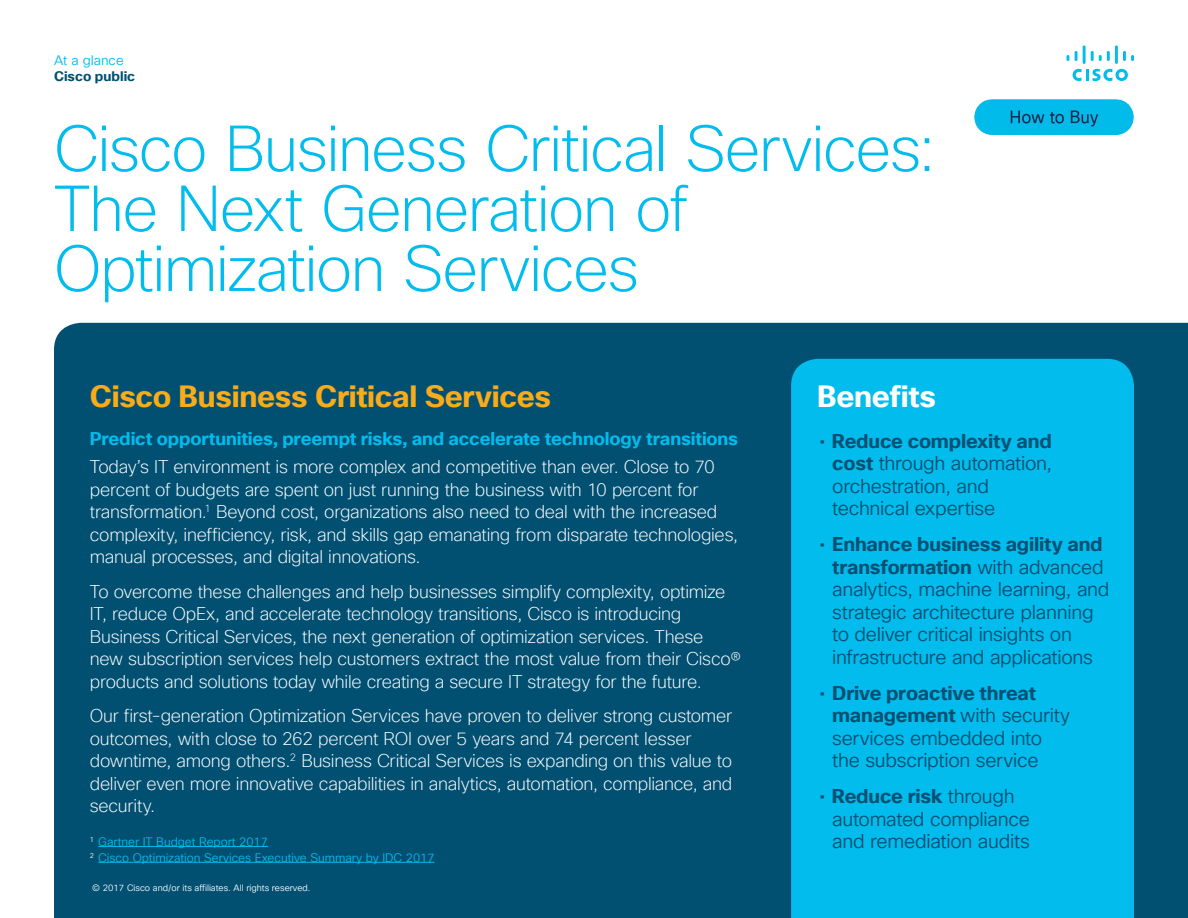
<style>
.page{position:relative;width:1188px;height:918px;background:#fff}
.page>*{position:absolute;margin:0;border:0;box-sizing:border-box;transform-origin:0 0}
.Title_Headline{font:200 63px/60px "Cisco Sans TT";letter-spacing:-.025em;color:#01bcec}
.Intro_Heading{font:700 30px "Cisco Sans TT";letter-spacing:-.01em;color:#faab1a}
.Sidebar_Heading_Whit{font:700 30px "Cisco Sans TT";letter-spacing:-.01em;color:#fff}
.t1{font:19.5px/22.5px "Cisco Sans TT Light";letter-spacing:-.015em;color:#005073}
.Intro{font:200 18px/22.5px "Cisco Sans TT";letter-spacing:-.015em;color:#fff}
.Subhead3_Blue{font:700 18px "Cisco Sans TT";letter-spacing:-.005em;color:#01bcec}
.t2{font:700 13.5px "Cisco Sans TT";color:#005073}
.t3{font:13.5px "Cisco Sans TT Light";color:#01bcec}
.t4{font:12px "Cisco Sans TT Light";color:#01bcec}
.Footer_white{font:9px "Cisco Sans TT Light";color:#fff}
.s1{font-family:"Cisco Sans TT"}
.s2{font-family:"Cisco Sans TT";font-weight:700}
</style>
<div class="page">
<svg style="left:1073px;top:69px;width:55px;height:12px"></svg>
<svg style="left:1067px;top:55px;width:2px;height:6px"></svg>
<svg style="left:1075px;top:51px;width:3px;height:10px"></svg>
<hr style="left:1083px;top:45px;width:3px;height:19px;background:#01bcec">
<svg style="left:1091px;top:51px;width:19px;height:10px"></svg>
<hr style="left:1115px;top:45px;width:3px;height:19px;background:#01bcec">
<svg style="left:1123px;top:51px;width:11px;height:10px"></svg>
<div style="left:54px;top:323px;width:1134px;height:595px;background:#015072"></div>
<div style="left:791px;top:359px;width:343px;height:559px;background:#01bcec"></div>
<hr style="left:98px;top:846px;width:170px;height:1px;background:#01bcec">
<hr style="left:98px;top:862px;width:337px;height:1px;background:#01bcec">
<img style="left:975px;top:99px;width:159px;height:35px">
<p class="t3" style="left:54px;top:51px;width:71px">At a glance</p>
<p class="t2" style="left:54px;top:67px;width:83px">Cisco public</p>
<p class="Title_Headline" style="left:54px;top:121px;width:883px">Cisco Business Critical Services:<br>The Next Generation of<br>Optimization Services</p>
<p class="Intro_Heading" style="left:90px;top:377px;width:463px">Cisco Business Critical Services</p>
<p class="Subhead3_Blue" style="left:90px;top:426px;width:650px">Predict opportunities, preempt risks, and accelerate technology transitions</p>
<p class="Intro" style="left:90px;top:456px;width:650px">Today’s IT environment is more complex and competitive than ever. Close to 70 percent of budgets are spent on just running the business with 10 percent for transformation.<sup>1</sup> Beyond cost, organizations also need to deal with the increased complexity, inefficiency, risk, and skills gap emanating from disparate technologies, manual processes, and digital innovations.</p>
<p class="Intro" style="left:90px;top:581px;width:653px">To overcome these challenges and help businesses simplify complexity, optimize IT, reduce OpEx, and accelerate technology transitions, Cisco is introducing Business Critical Services, the next generation of optimization services. These<br>new subscription services help customers extract the most value from their Cisco® products and solutions today while creating a secure IT strategy for the future.</p>
<p class="Intro" style="left:90px;top:705px;width:644px">Our first-generation Optimization Services have proven to deliver strong customer outcomes, with close to 262 percent ROI over 5 years and 74 percent lesser downtime, among others.<sup>2</sup> Business Critical Services is expanding on this value to deliver even more innovative capabilities in analytics, automation, compliance, and security.</p>
<p class="t4" style="left:90px;top:834px;width:180px"><sup>1</sup> Gartner IT Budget Report 2017</p>
<p class="t4" style="left:90px;top:850px;width:346px"><sup>2</sup> Cisco Optimization Services Executive Summary by IDC 2017</p>
<p class="Footer_white" style="left:92px;top:882px;width:220px">© 2017 Cisco and/or its affiliates. All rights reserved.</p>
<p class="Sidebar_Heading_Whit" style="left:817px;top:377px;width:121px">Benefits</p>
<p class="t1" style="left:832px;top:430px;width:222px;text-indent:-13px"><span class="s1">•</span> <span class="s2">Reduce complexity and cost</span> through automation, orchestration, and technical expertise</p>
<p class="t1" style="left:832px;top:534px;width:279px;text-indent:-13px"><span class="s1">•</span> <span class="s2">Enhance business agility and transformation</span> with advanced analytics, machine learning, and strategic architecture planning to deliver critical insights on infrastructure and applications</p>
<p class="t1" style="left:832px;top:682px;width:239px;text-indent:-13px"><span class="s1">•</span> <span class="s2">Drive proactive threat management</span> with security services embedded into the subscription service</p>
<p class="t1" style="left:832px;top:786px;width:199px;text-indent:-13px"><span class="s1">•</span> <span class="s2">Reduce risk</span> through automated compliance and remediation audits</p>
</div>
